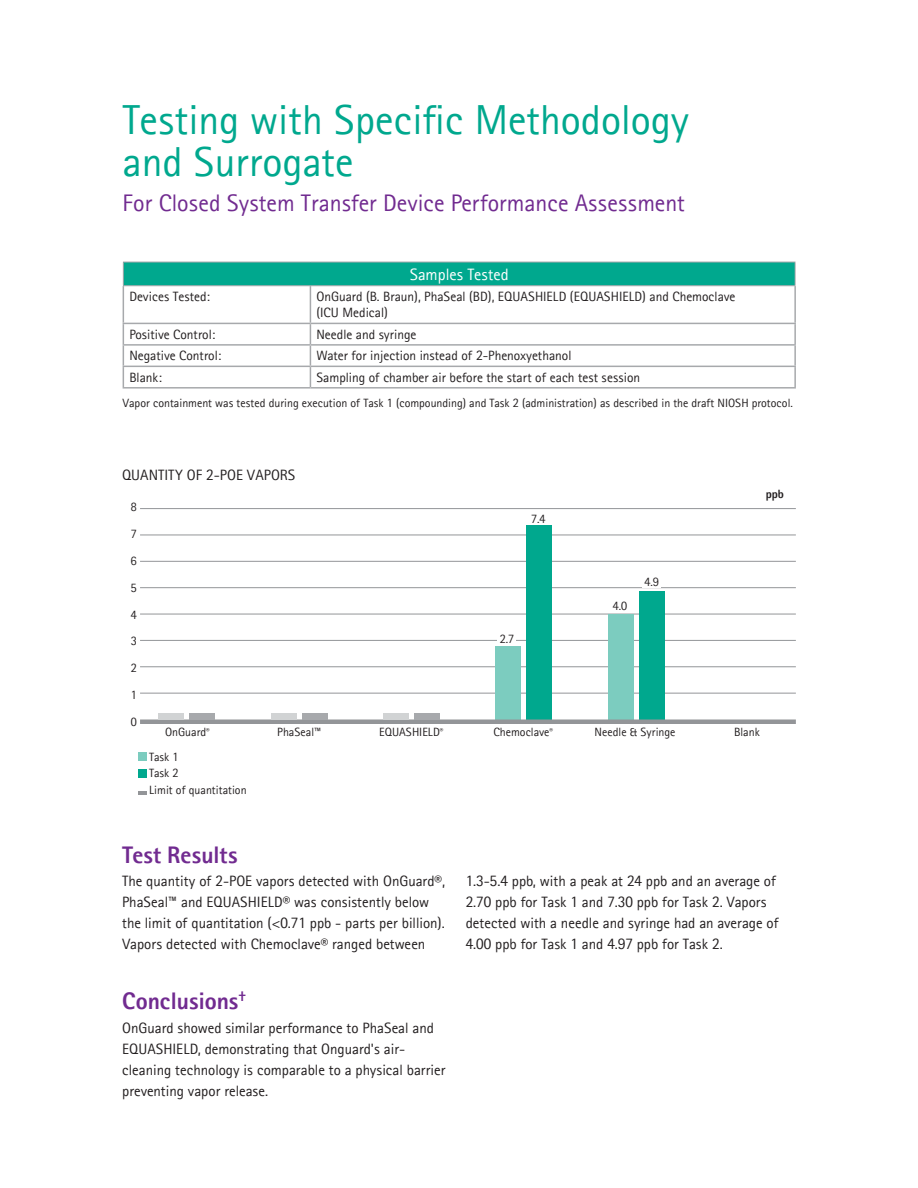
<style>
.page{position:relative;width:918px;height:1188px;background:#fff}
.page>*{position:absolute;margin:0;border:0;box-sizing:border-box;transform-origin:0 0}
.t1{font:42px/42px "Rotis II Sans Pro";color:#00a88e}
.t2{font:24px "Rotis II Sans Pro";color:#712b90}
.t3{font:700 24px "Rotis II Sans Pro";color:#712b90}
.t4{font:16.5px "Rotis II Sans Pro";color:#fff}
.t5{font:15px/21px "Rotis II Sans Pro";color:#231f20}
.t6{font:13.5px/16.2px "Rotis II Sans Pro";color:#231f20}
.t7{font:12px/16.5px "Rotis II Sans Pro";color:#231f20}
.t8{font:700 12px "Rotis II Sans Pro";color:#231f20}
</style>
<div class="page">
<div style="left:123px;top:262px;width:672px;height:24px;background:#00a88e"></div>
<svg style="left:124px;top:286px;width:670px;height:101px"></svg>
<svg style="left:795px;top:263px;width:1px;height:22px"></svg>
<hr style="left:123px;top:286px;width:1px;height:37px;background:#a7a9ac">
<hr style="left:310px;top:286px;width:1px;height:37px;background:#a7a9ac">
<hr style="left:794px;top:286px;width:2px;height:37px;background:#a7a9ac">
<hr style="left:123px;top:323px;width:187px;height:1px;background:#a7a9ac">
<hr style="left:310px;top:323px;width:486px;height:1px;background:#a7a9ac">
<hr style="left:794px;top:324px;width:2px;height:20px;background:#a7a9ac">
<hr style="left:123px;top:344px;width:187px;height:2px;background:#a7a9ac">
<hr style="left:310px;top:344px;width:486px;height:2px;background:#a7a9ac">
<hr style="left:794px;top:346px;width:2px;height:20px;background:#a7a9ac">
<hr style="left:123px;top:366px;width:187px;height:1px;background:#a7a9ac">
<svg style="left:123px;top:324px;width:1px;height:63px"></svg>
<hr style="left:310px;top:366px;width:486px;height:1px;background:#a7a9ac">
<svg style="left:310px;top:324px;width:1px;height:63px"></svg>
<hr style="left:794px;top:367px;width:2px;height:20px;background:#a7a9ac">
<hr style="left:123px;top:387px;width:187px;height:2px;background:#a7a9ac">
<hr style="left:310px;top:387px;width:486px;height:2px;background:#a7a9ac">
<hr style="left:123px;top:262px;width:187px;height:1px;background:#a7a9ac">
<svg style="left:123px;top:262px;width:1px;height:23px"></svg>
<hr style="left:310px;top:262px;width:486px;height:1px;background:#a7a9ac">
<hr style="left:123px;top:285px;width:187px;height:1px;background:#a7a9ac">
<hr style="left:310px;top:285px;width:486px;height:1px;background:#a7a9ac">
<hr style="left:140px;top:693px;width:656px;height:1px;background:#939598">
<hr style="left:140px;top:666px;width:656px;height:1px;background:#939598">
<hr style="left:140px;top:640px;width:656px;height:1px;background:#939598">
<hr style="left:140px;top:614px;width:656px;height:1px;background:#939598">
<hr style="left:140px;top:561px;width:656px;height:1px;background:#939598">
<hr style="left:140px;top:587px;width:656px;height:1px;background:#939598">
<hr style="left:140px;top:535px;width:656px;height:1px;background:#939598">
<hr style="left:140px;top:508px;width:656px;height:1px;background:#939598">
<div style="left:496px;top:646px;width:25px;height:74px;background:#7cccbf"></div>
<div style="left:527px;top:525px;width:25px;height:195px;background:#00a88e"></div>
<div style="left:608px;top:614px;width:25px;height:106px;background:#7cccbf"></div>
<div style="left:639px;top:591px;width:25px;height:129px;background:#00a88e"></div>
<div style="left:140px;top:719px;width:656px;height:5px;background:#939598"></div>
<div style="left:139px;top:753px;width:8px;height:8px;background:#7cccbf"></div>
<div style="left:139px;top:769px;width:8px;height:8px;background:#00a88e"></div>
<svg style="left:139px;top:791px;width:8px;height:3px"></svg>
<div style="left:498px;top:635px;width:18px;height:9px;background:#fff"></div>
<div style="left:158px;top:713px;width:26px;height:6px;background:#d1d3d4"></div>
<div style="left:271px;top:713px;width:25px;height:6px;background:#d1d3d4"></div>
<div style="left:383px;top:713px;width:25px;height:6px;background:#d1d3d4"></div>
<div style="left:190px;top:713px;width:25px;height:6px;background:#a7a9ac"></div>
<div style="left:302px;top:713px;width:26px;height:6px;background:#a7a9ac"></div>
<div style="left:414px;top:713px;width:26px;height:6px;background:#a7a9ac"></div>
<h1 class="t1" style="left:123px;top:99px;width:568px">Testing with Specific Methodology and Surrogate</h1>
<h2 class="t2" style="left:123px;top:190px;width:564px">For Closed System Transfer Device Performance Assessment</h2>
<p class="t4" style="left:410px;top:265px;width:101px">Samples Tested</p>
<p class="t6" style="left:129px;top:289px;width:82px">Devices Tested:</p>
<p class="t6" style="left:316px;top:289px;width:420px">OnGuard (B. Braun), PhaSeal (BD), EQUASHIELD (EQUASHIELD) and Chemoclave (ICU Medical)</p>
<p class="t6" style="left:129px;top:326px;width:87px">Positive Control:</p>
<p class="t6" style="left:316px;top:326px;width:102px">Needle and syringe</p>
<p class="t6" style="left:129px;top:348px;width:94px">Negative Control:</p>
<p class="t6" style="left:316px;top:348px;width:256px">Water for injection instead of 2-Phenoxyethanol</p>
<p class="t6" style="left:129px;top:369px;width:34px">Blank:</p>
<p class="t6" style="left:316px;top:369px;width:325px">Sampling of chamber air before the start of each test session</p>
<p class="t7" style="left:123px;top:394px;width:672px">Vapor containment was tested during execution of Task 1 (compounding) and Task 2 (administration) as described in the draft NIOSH protocol.</p>
<p class="t5" style="left:122px;top:464px;width:175px">QUANTITY OF 2-POE VAPORS</p>
<p class="t7" style="left:131px;top:498px;width:7px">8</p>
<p class="t7" style="left:131px;top:525px;width:7px">7</p>
<p class="t7" style="left:131px;top:552px;width:7px">6</p>
<p class="t7" style="left:131px;top:579px;width:7px">5</p>
<p class="t7" style="left:131px;top:606px;width:7px">4</p>
<p class="t7" style="left:131px;top:633px;width:7px">3</p>
<p class="t7" style="left:131px;top:660px;width:7px">2</p>
<p class="t7" style="left:131px;top:687px;width:7px">1</p>
<p class="t7" style="left:131px;top:714px;width:7px">0</p>
<p class="t7" style="left:531px;top:510px;width:16px">7.4</p>
<p class="t7" style="left:500px;top:631px;width:16px">2.7</p>
<p class="t7" style="left:613px;top:598px;width:16px">4.0</p>
<p class="t7" style="left:644px;top:574px;width:16px">4.9</p>
<p class="t8" style="left:766px;top:488px;width:20px">ppb</p>
<p class="t7" style="left:165px;top:723px;width:46px">OnGuard<sup>®</sup></p>
<p class="t7" style="left:277px;top:723px;width:46px">PhaSeal™</p>
<p class="t7" style="left:379px;top:723px;width:66px">EQUASHIELD<sup>®</sup></p>
<p class="t7" style="left:493px;top:723px;width:61px">Chemoclave<sup>®</sup></p>
<p class="t7" style="left:595px;top:723px;width:82px">Needle &amp; Syringe</p>
<p class="t7" style="left:734px;top:723px;width:27px">Blank</p>
<p class="t7" style="left:149px;top:749px;width:99px">Task 1<br>Task 2<br>Limit of quantitation</p>
<h2 class="t3" style="left:122px;top:841px;width:117px">Test Results</h2>
<p class="t5" style="left:122px;top:871px;width:325px">The quantity of 2-POE vapors detected with OnGuard®, PhaSeal™ and EQUASHIELD® was consistently below the limit of quantitation (&lt;0.71 ppb - parts per billion).<br>Vapors detected with Chemoclave® ranged between</p>
<p class="t5" style="left:466px;top:871px;width:315px">1.3-5.4 ppb, with a peak at 24 ppb and an average of 2.70 ppb for Task 1 and 7.30 ppb for Task 2. Vapors detected with a needle and syringe had an average of 4.00 ppb for Task 1 and 4.97 ppb for Task 2.</p>
<h2 class="t3" style="left:122px;top:987px;width:126px">Conclusions<sup>†</sup></h2>
<p class="t5" style="left:122px;top:1017px;width:325px">OnGuard showed similar performance to PhaSeal and EQUASHIELD, demonstrating that Onguard's air&shy;cleaning technology is comparable to a physical barrier preventing vapor release.</p>
</div>
